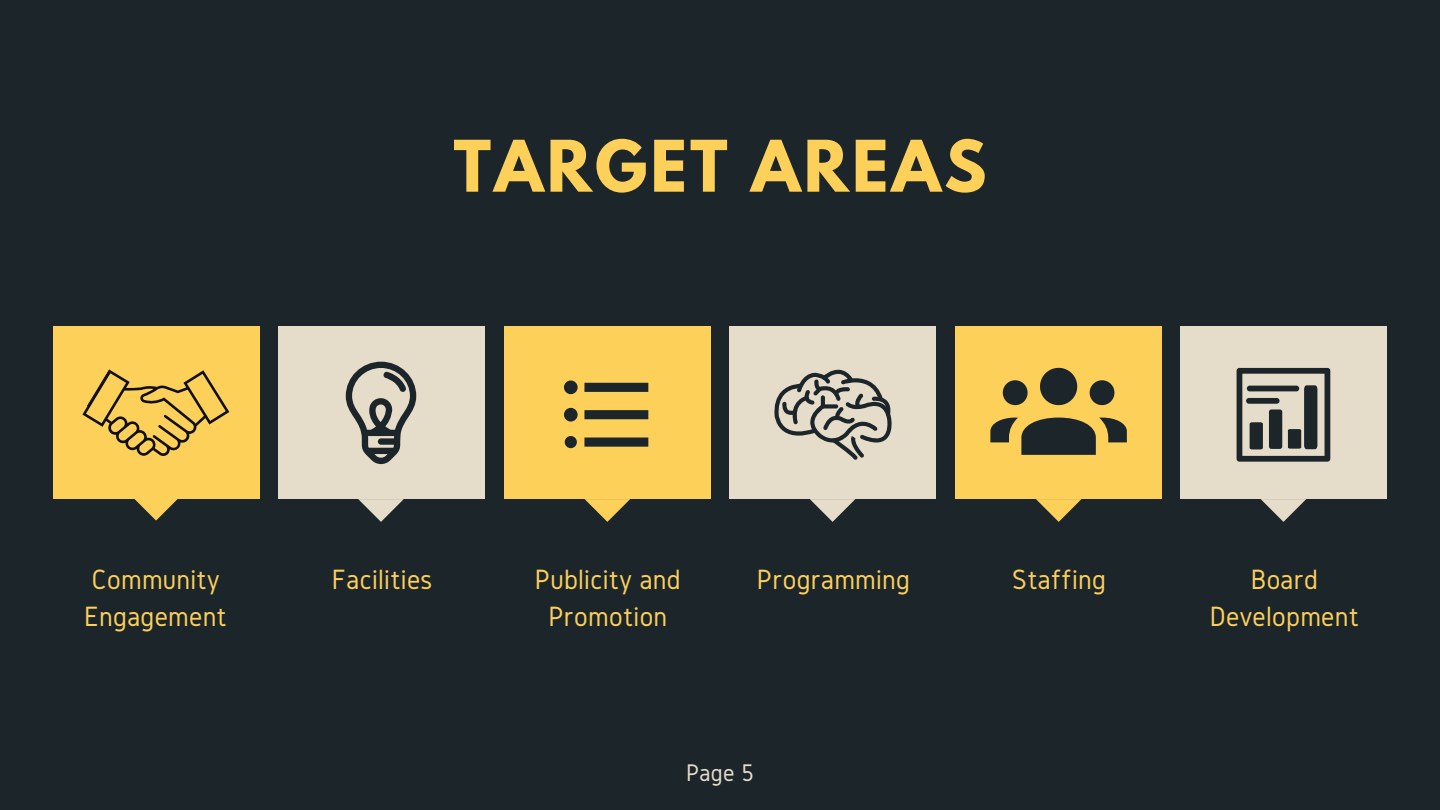
<style>
.page{position:relative;width:1440px;height:810px;background:#1c2529}
.page>*{position:absolute;margin:0;border:0;box-sizing:border-box;transform-origin:0 0}
.t1{font:700 63px "League Spartan";letter-spacing:.05em;color:#fdd05a}
.t2{font:29px/37.5px "Gidole";letter-spacing:.01em;color:#fdd05a;text-align:center}
.t3{font:25px "Gidole";color:#e6dcca}
</style>
<div class="page">
<div style="left:53px;top:327px;width:206px;height:172px;background:#fdd05a"></div>
<svg style="left:134px;top:499px;width:44px;height:22px"></svg>
<div style="left:504px;top:327px;width:206px;height:172px;background:#fdd05a"></div>
<svg style="left:585px;top:499px;width:45px;height:23px"></svg>
<div style="left:956px;top:327px;width:206px;height:172px;background:#fdd05a"></div>
<svg style="left:1036px;top:499px;width:46px;height:23px"></svg>
<div style="left:279px;top:327px;width:206px;height:172px;background:#e6dcca"></div>
<svg style="left:346px;top:362px;width:70px;height:102px"></svg>
<svg style="left:358px;top:499px;width:46px;height:23px"></svg>
<div style="left:730px;top:327px;width:206px;height:172px;background:#e6dcca"></div>
<svg style="left:810px;top:499px;width:45px;height:23px"></svg>
<div style="left:1181px;top:327px;width:206px;height:172px;background:#e6dcca"></div>
<svg style="left:1237px;top:368px;width:93px;height:94px"></svg>
<div style="left:1247px;top:386px;width:52px;height:5px;background:#1c2529;border-radius:3px"></div>
<svg style="left:774px;top:370px;width:118px;height:90px"></svg>
<svg style="left:564px;top:380px;width:84px;height:68px"></svg>
<svg style="left:1261px;top:499px;width:45px;height:23px"></svg>
<svg style="left:82px;top:370px;width:147px;height:86px"></svg>
<svg style="left:990px;top:368px;width:137px;height:87px"></svg>
<p class="t1" style="left:454px;top:135px;width:534px">TARGET AREAS</p>
<p class="t2" style="left:92px;top:560px;width:130px">Community</p>
<p class="t2" style="left:757px;top:560px;width:155px">Programming</p>
<p class="t2" style="left:84px;top:597px;width:144px">Engagement</p>
<p class="t2" style="left:332px;top:560px;width:102px">Facilities</p>
<p class="t2" style="left:1012px;top:560px;width:95px">Staffing</p>
<p class="t2" style="left:535px;top:560px;width:147px">Publicity and<br>Promotion</p>
<p class="t3" style="left:686px;top:759px;width:69px">Page 5</p>
<p class="t2" style="left:1210px;top:560px;width:151px">Board<br>Development</p>
</div>
